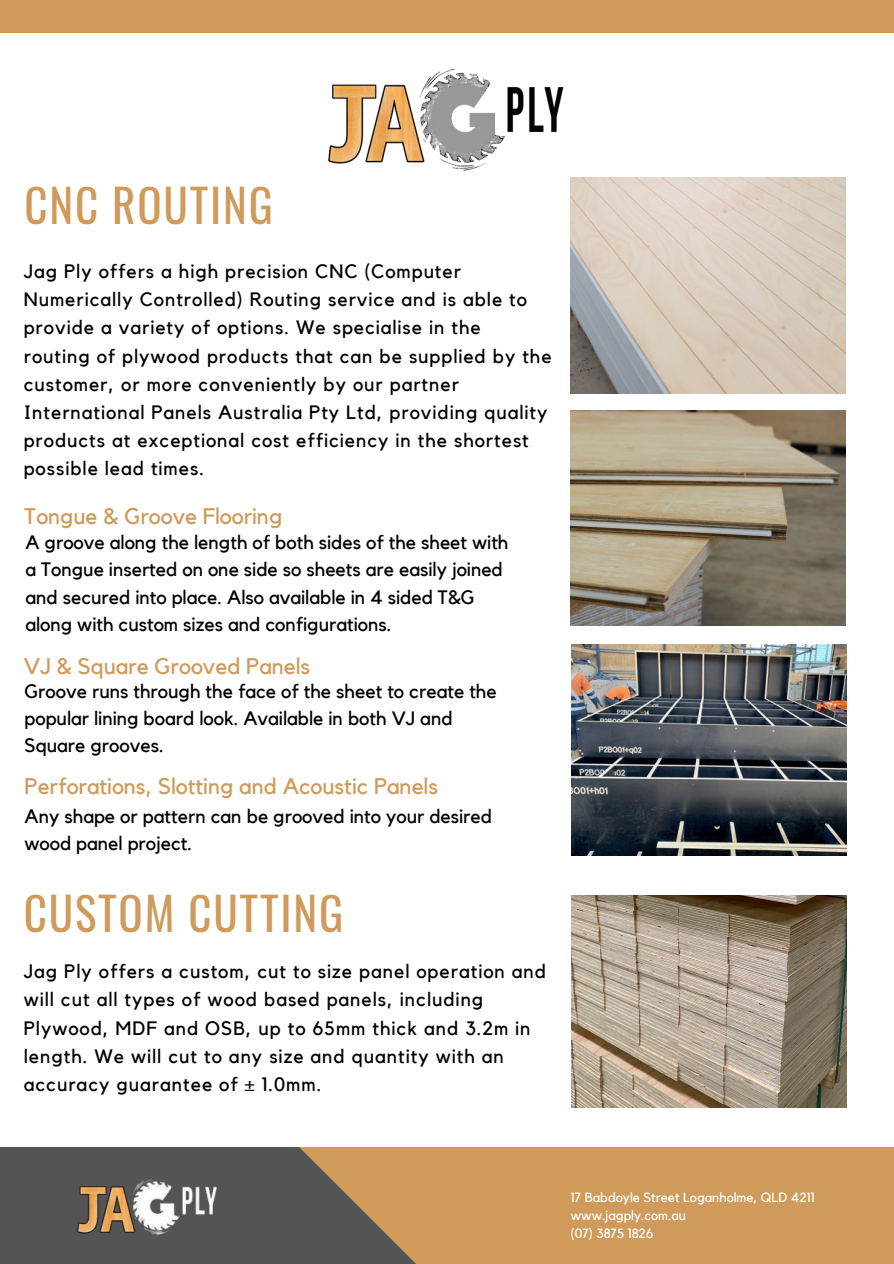
<style>
.page{position:relative;width:894px;height:1264px;background:#fff}
.page>*{position:absolute;margin:0;border:0;box-sizing:border-box;transform-origin:0 0}
.t1{font:45px "Oswald";letter-spacing:.04em;color:#cf9a5a}
.t2{font:22.5px "Kollektif";color:#cf9a5a}
.t3{font:19.35px/28.2px "Kollektif";letter-spacing:.05em;color:#000}
.t4{font:19.35px/27px "Kollektif";color:#000}
.t5{font:13.35px "Kollektif";color:#fff}
</style>
<div class="page">
<div style="left:0;top:0;width:893px;height:1263px;background:#cf9a5a"></div>
<svg style="left:0;top:1146px;width:416px;height:117px;fill:#545454"></svg>
<div style="left:0;top:34px;width:893px;height:1112px;background:#fff"></div>
<img style="left:327px;top:68px;width:237px;height:103px">
<img style="left:570px;top:177px;width:275px;height:217px">
<img style="left:570px;top:410px;width:275px;height:215px">
<img style="left:571px;top:644px;width:275px;height:211px">
<img style="left:571px;top:895px;width:275px;height:212px">
<img style="left:70px;top:1168px;width:156px;height:75px">
<p class="t1" style="left:24px;top:170px;width:250px">CNC ROUTING</p>
<p class="t3" style="left:24px;top:258px;width:529px">Jag Ply offers a high precision CNC (Computer Numerically Controlled) Routing service and is able to provide a variety of options. We specialise in the routing of plywood products that can be supplied by the customer, or more conveniently by our partner International Panels Australia Pty Ltd, providing quality products at exceptional cost efficiency in the shortest possible lead times.</p>
<p class="t2" style="left:25px;top:506px;width:259px">Tongue &amp; Groove Flooring</p>
<p class="t4" style="left:25px;top:530px;width:484px">A groove along the length of both sides of the sheet with a Tongue inserted on one side so sheets are easily joined and secured into place. Also available in 4 sided T&amp;G along with custom sizes and configurations.</p>
<p class="t2" style="left:24px;top:656px;width:288px">VJ &amp; Square Grooved Panels</p>
<p class="t4" style="left:25px;top:679px;width:473px">Groove runs through the face of the sheet to create the popular lining board look. Available in both VJ and<br>Square grooves.</p>
<p class="t2" style="left:25px;top:776px;width:415px">Perforations, Slotting and Acoustic Panels</p>
<p class="t4" style="left:25px;top:803px;width:469px">Any shape or pattern can be grooved into your desired wood panel project.</p>
<p class="t1" style="left:24px;top:878px;width:321px">CUSTOM CUTTING</p>
<p class="t3" style="left:24px;top:958px;width:523px">Jag Ply offers a custom, cut to size panel operation and will cut all types of wood based panels, including Plywood, MDF and OSB, up to 65mm thick and 3.2m in length. We will cut to any size and quantity with an accuracy guarantee of ± 1.0mm.</p>
<p class="t5" style="left:570px;top:1190px;width:245px">17 Babdoyle Street Loganholme, QLD 4211</p>
<p class="t5" style="left:570px;top:1208px;width:116px">www.jagply.com.au</p>
<p class="t5" style="left:570px;top:1226px;width:84px">(07) 3875 1826</p>
</div>
